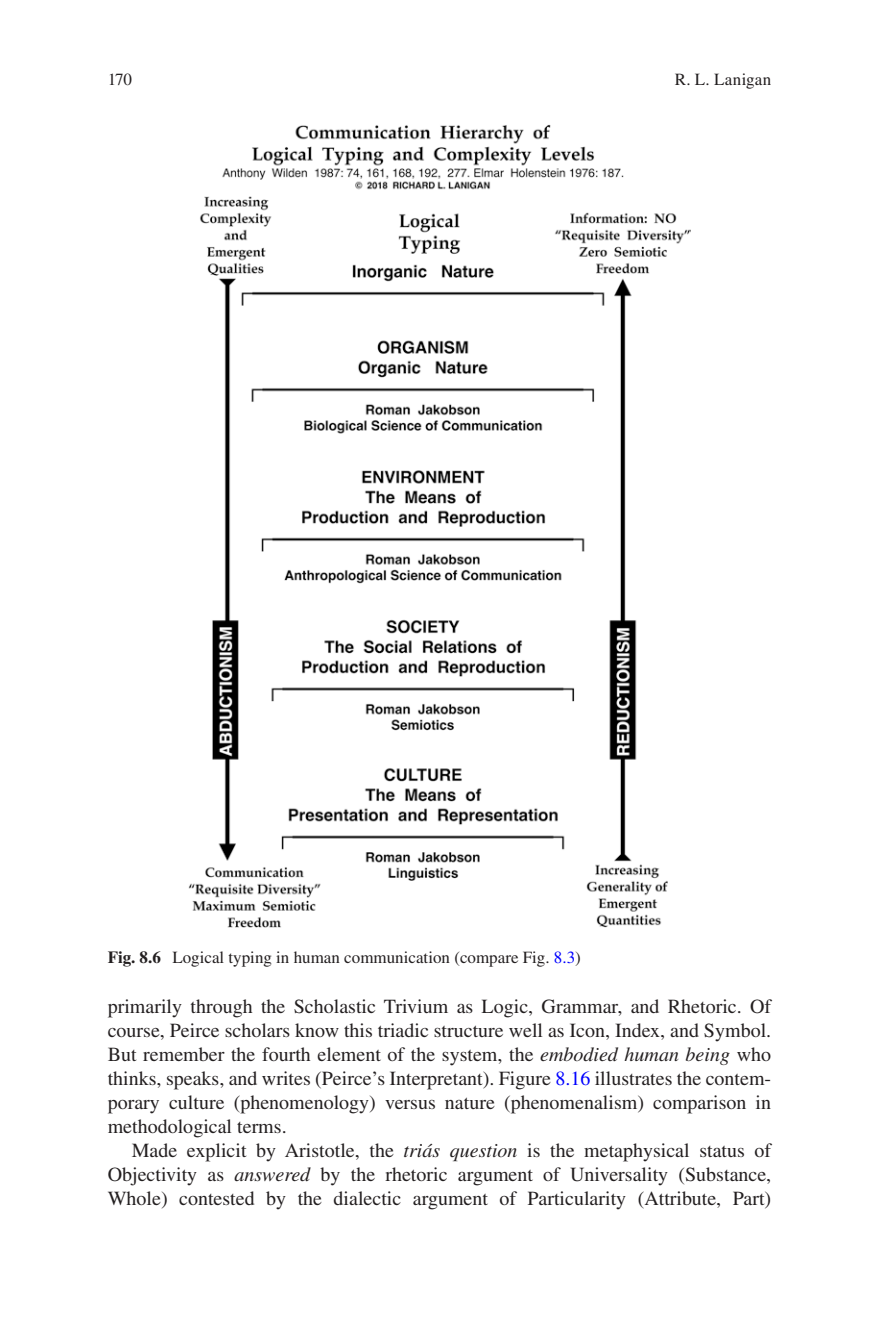
<style>
.page{position:relative;width:879px;height:1333px;background:#fff}
.page>*{position:absolute;margin:0;border:0;box-sizing:border-box;transform-origin:0 0}
.t1{font:20px/24px "Times LT Std";color:#231f20;text-align:justify}
.t2{font:17px "Times LT Std";color:#231f20}
.t3{font:17px "Times LT Std Roman 2";letter-spacing:.02em;color:#231f20}
.s1{font-weight:700}
.s2{color:#00f}
.s3{font-style:italic}
</style>
<div class="page">
<img style="left:188px;top:124px;width:503px;height:803px">
<p class="t2" style="left:108px;top:70px;width:26px">170</p>
<p class="t3" style="left:675px;top:70px;width:98px">R. L. Lanigan</p>
<p class="t2" style="left:108px;top:947px;width:475px"><span class="s1">Fig. 8.6</span> Logical typing in human communication (compare Fig. <span class="s2">8.3</span>)</p>
<p class="t1" style="left:108px;top:993px;width:665px">primarily through the Scholastic Trivium as Logic, Grammar, and Rhetoric. Of course, Peirce scholars know this triadic structure well as Icon, Index, and Symbol.<br>But remember the fourth element of the system, the <span class="s3">embodied human being</span> who thinks, speaks, and writes (Peirce’s Interpretant). Figure <span class="s2">8.16</span> illustrates the contem&shy;porary culture (phenomenology) versus nature (phenomenalism) comparison in methodological terms.</p>
<p class="t1" style="left:108px;top:1137px;width:665px;text-indent:24px">Made explicit by Aristotle, the <span class="s3">triás question</span> is the metaphysical status of Objectivity as <span class="s3">answered</span> by the rhetoric argument of Universality (Substance, Whole) contested by the dialectic argument of Particularity (Attribute, Part)</p>
</div>
